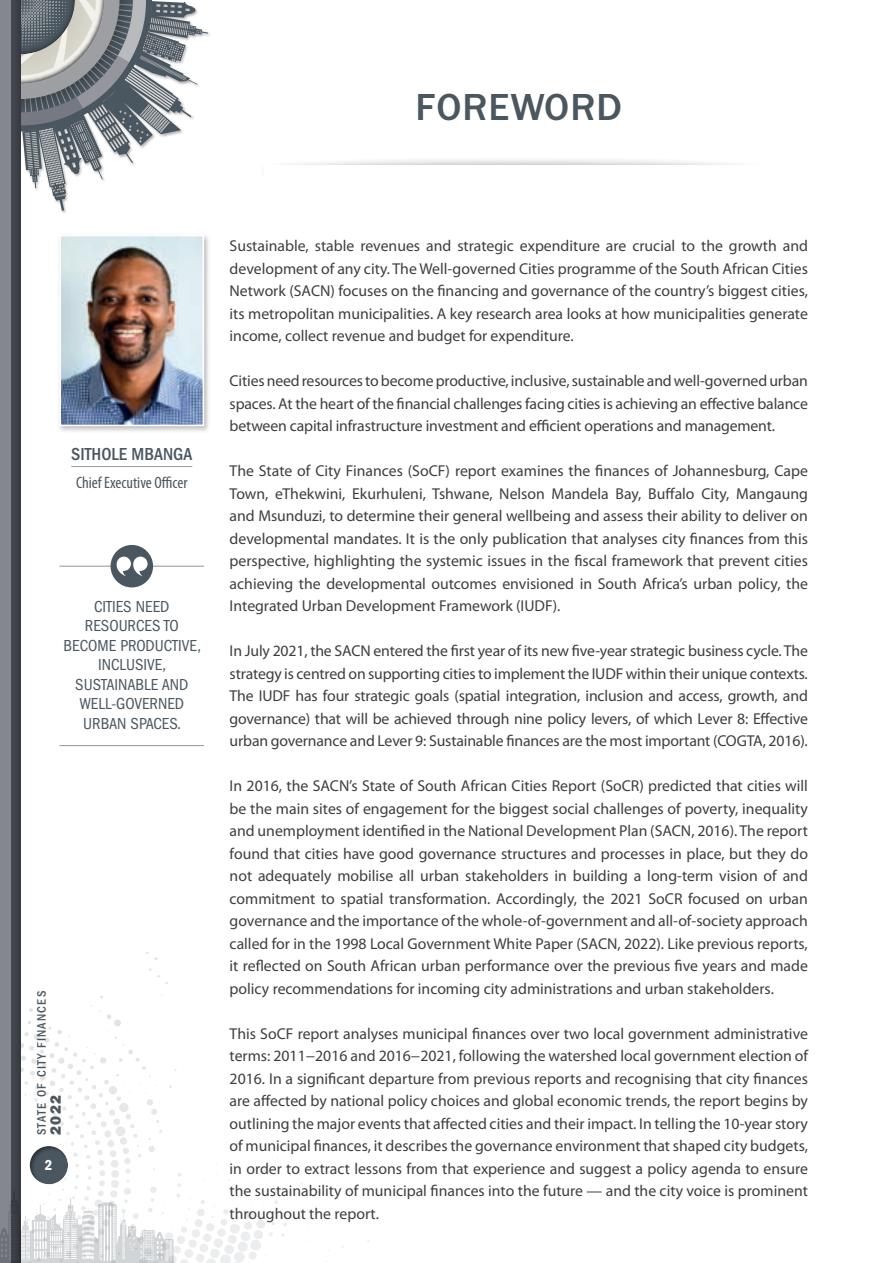
<style>
.page{position:relative;width:893px;height:1263px;background:#fff}
.page>*{position:absolute;margin:0;border:0;box-sizing:border-box;transform-origin:0 0}
.t1{font:500 39px "ITC Franklin Gothic Std";letter-spacing:.025em;color:#4b5760}
.t2{font:500 condensed 18px "ITC Franklin Gothic Std";color:#4b5760}
.t3{font:condensed 16.5px/19.5px "ITC Franklin Gothic Std";color:#4b5760;text-align:center}
.t4{font:condensed 16.5px "Myriad Pro";color:#4b5760}
.t5{font:15.75px/22.5px "Myriad Pro";color:#3e3e3f;text-align:justify}
.t6{font:15px "ITC Franklin Gothic Std Hvy";color:#4b5760}
.t7{font:15px "ITC Franklin Gothic Std Dm Cd";color:#fff}
.t8{font:500 condensed 12.75px "ITC Franklin Gothic Std";letter-spacing:.1em;color:#4b5760}
</style>
<div class="page">
<div style="left:257px;top:156px;width:512px;height:31px;background:#231f20;opacity:.3"></div>
<div style="left:265px;top:166px;width:509px;height:34px;background:#fff"></div>
<hr style="left:60px;top:566px;width:144px;height:1px;background:#9d9fa2">
<hr style="left:60px;top:745px;width:144px;height:1px;background:#9d9fa2">
<div style="left:111px;top:545px;width:42px;height:42px;background:#4b5760;border-radius:50%"></div>
<svg style="left:116px;top:557px;width:32px;height:19px"></svg>
<svg style="left:55px;top:0;width:153px;height:211px"></svg>
<div style="left:21px;top:0;width:66px;height:66px;background:#231f20;opacity:.75"></div>
<div style="left:57px;top:232px;width:154px;height:201px;background:#231f20;opacity:.3"></div>
<img style="left:63px;top:238px;width:138px;height:185px">
<div style="left:60px;top:235px;width:144px;height:191px;border:2px solid #fff"></div>
<hr style="left:71px;top:466px;width:121px;height:1px;background:#9d9fa2">
<svg style="left:55px;top:952px;width:332px;height:311px"></svg>
<div style="left:0;top:0;width:21px;height:1263px;background:#84878f"></div>
<div style="left:11px;top:0;width:31px;height:1263px;background:#3e4149"></div>
<svg style="left:21px;top:0;width:34px;height:1191px;fill:#fff"></svg>
<svg style="left:0;top:1191px;width:174px;height:72px"></svg>
<div style="left:16px;top:1136px;width:65px;height:50px;background:#231f20;opacity:.5"></div>
<h1 class="t1" style="left:416px;top:86px;width:208px">FOREWORD</h1>
<p class="t2" style="left:71px;top:444px;width:123px">SITHOLE MBANGA</p>
<p class="t4" style="left:76px;top:473px;width:113px">Chief Executive Officer</p>
<p class="t3" style="left:63px;top:596px;width:139px">CITIES NEED<br>RESOURCES TO<br>BECOME PRODUCTIVE,<br>INCLUSIVE,<br>SUSTAINABLE AND<br>WELL-GOVERNED<br>URBAN SPACES.</p>
<p class="t8" style="left:34px;top:1135px;width:146px;rotate:-90deg">STATE OF CITY FINANCES</p>
<p class="t6" style="left:47px;top:1135px;width:42px;rotate:-90deg">2022</p>
<p class="t7" style="left:45px;top:1157px;width:9px">2</p>
<p class="t5" style="left:230px;top:234px;width:580px">Sustainable, stable revenues and strategic expenditure are crucial to the growth and development of any city. The Well-governed Cities programme of the South African Cities Network (SACN) focuses on the financing and governance of the country’s biggest cities, its metropolitan municipalities. A key research area looks at how municipalities generate income, collect revenue and budget for expenditure.</p>
<p class="t5" style="left:230px;top:369px;width:580px">Cities need resources to become productive, inclusive, sustainable and well-governed urban spaces. At the heart of the financial challenges facing cities is achieving an effective balance between capital infrastructure investment and efficient operations and management.</p>
<p class="t5" style="left:230px;top:459px;width:580px">The State of City Finances (SoCF) report examines the finances of Johannesburg, Cape Town, eThekwini, Ekurhuleni, Tshwane, Nelson Mandela Bay, Buffalo City, Mangaung and Msunduzi, to determine their general wellbeing and assess their ability to deliver on developmental mandates. It is the only publication that analyses city finances from this perspective, highlighting the systemic issues in the fiscal framework that prevent cities achieving the developmental outcomes envisioned in South Africa’s urban policy, the Integrated Urban Development Framework (IUDF).</p>
<p class="t5" style="left:230px;top:639px;width:580px">In July 2021, the SACN entered the first year of its new five-year strategic business cycle. The strategy is centred on supporting cities to implement the IUDF within their unique contexts.<br>The IUDF has four strategic goals (spatial integration, inclusion and access, growth, and governance) that will be achieved through nine policy levers, of which Lever 8: Effective urban governance and Lever 9: Sustainable finances are the most important (COGTA, 2016).</p>
<p class="t5" style="left:230px;top:774px;width:580px">In 2016, the SACN’s State of South African Cities Report (SoCR) predicted that cities will be the main sites of engagement for the biggest social challenges of poverty, inequality and unemployment identified in the National Development Plan (SACN, 2016). The report found that cities have good governance structures and processes in place, but they do not adequately mobilise all urban stakeholders in building a long-term vision of and commitment to spatial transformation. Accordingly, the 2021 SoCR focused on urban governance and the importance of the whole-of-government and all-of-society approach called for in the 1998 Local Government White Paper (SACN, 2022). Like previous reports, it reflected on South African urban performance over the previous five years and made policy recommendations for incoming city administrations and urban stakeholders.</p>
<p class="t5" style="left:230px;top:1022px;width:580px">This SoCF report analyses municipal finances over two local government administrative terms: 2011−2016 and 2016−2021, following the watershed local government election of 2016. In a significant departure from previous reports and recognising that city finances are affected by national policy choices and global economic trends, the report begins by outlining the major events that affected cities and their impact. In telling the 10-year story of municipal finances, it describes the governance environment that shaped city budgets, in order to extract lessons from that experience and suggest a policy agenda to ensure the sustainability of municipal finances into the future — and the city voice is prominent throughout the report.</p>
</div>
